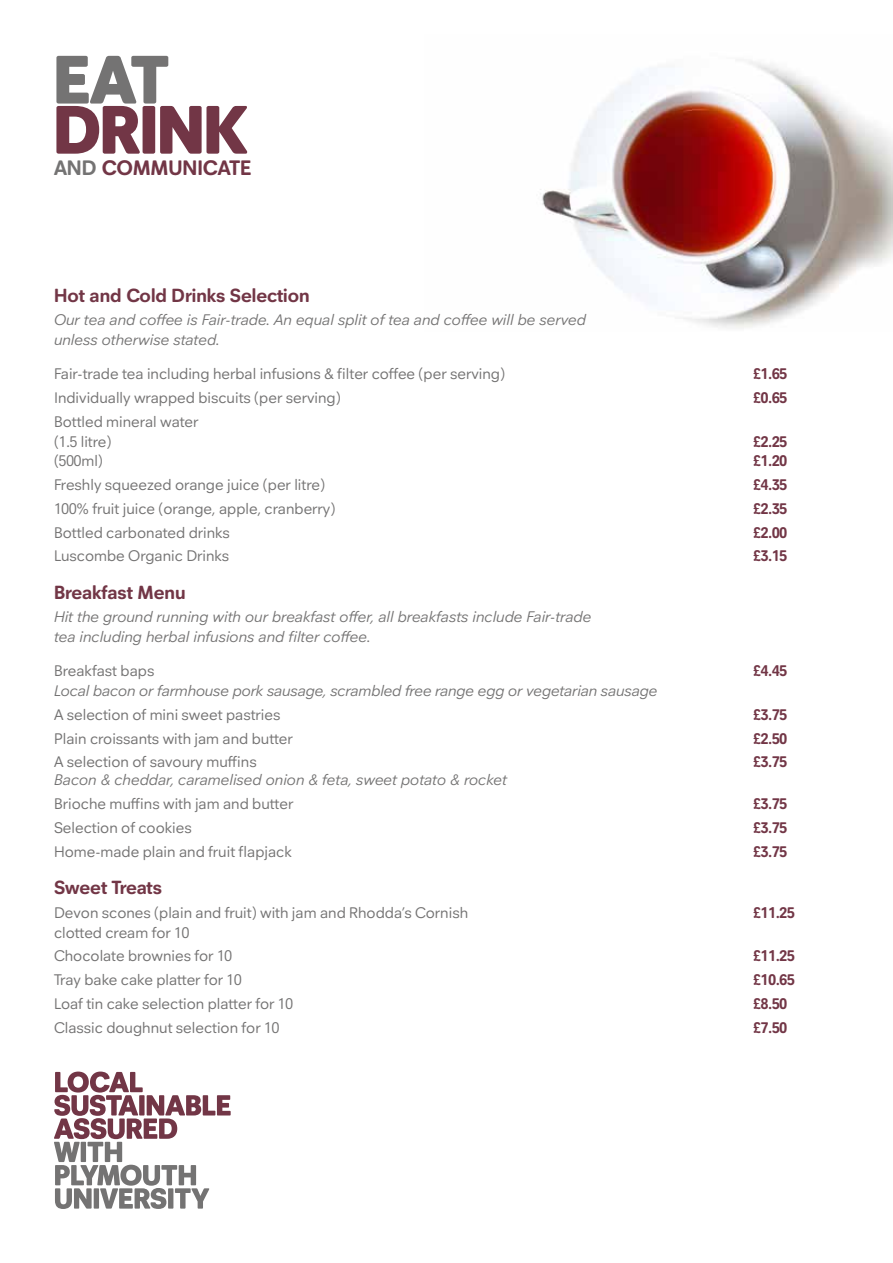
<style>
.page{position:relative;width:893px;height:1263px;background:#fff}
.page>*{position:absolute;margin:0;border:0;box-sizing:border-box;transform-origin:0 0}
.t1{font:900 70.2px "Neuzeitfor Plymouth";color:#723646}
.t2{font:900 70.2px "Neuzeitfor Plymouth";color:#747373}
.t3{font:700 21.45px "Neuzeitfor Plymouth";color:#723646}
.t4{font:700 19.5px "Neuzeitfor Plymouth";color:#723646}
.t5{font:15.75px/19.5px "Neuzeitfor Plymouth";color:#747373}
.t6{font:italic 15.75px/19.5px "Neuzeitfor Plymouth";color:#747373}
.t7{font:700 15.75px/19.5px "Neuzeitfor Plymouth";color:#723646}
.s1{color:#747373}
</style>
<div class="page">
<svg style="left:54px;top:1071px;width:177px;height:138px"></svg>
<img style="left:540px;top:61px;width:353px;height:268px">
<h1 class="t2" style="left:54px;top:35px;width:117px">EAT</h1>
<h1 class="t1" style="left:54px;top:85px;width:195px">DRINK</h1>
<h2 class="t3" style="left:54px;top:155px;width:199px"><span class="s1">AND</span> COMMUNICATE</h2>
<p class="t4" style="left:54px;top:283px;width:257px">Hot and Cold Drinks Selection</p>
<p class="t6" style="left:54px;top:310px;width:533px">Our tea and coffee is Fair-trade. An equal split of tea and coffee will be served unless otherwise stated.</p>
<p class="t5" style="left:54px;top:364px;width:453px">Fair-trade tea including herbal infusions &amp; filter coffee (per serving)</p>
<p class="t7" style="left:753px;top:364px;width:35px">£1.65</p>
<p class="t5" style="left:54px;top:388px;width:288px">Individually wrapped biscuits (per serving)</p>
<p class="t7" style="left:753px;top:388px;width:35px">£0.65</p>
<p class="t5" style="left:54px;top:412px;width:146px">Bottled mineral water (1.5 litre)<br>(500ml)</p>
<p class="t7" style="left:753px;top:431px;width:35px">£2.25 £1.20</p>
<p class="t5" style="left:54px;top:475px;width:273px">Freshly squeezed orange juice (per litre)</p>
<p class="t7" style="left:753px;top:475px;width:35px">£4.35</p>
<p class="t5" style="left:54px;top:498px;width:283px">100% fruit juice (orange, apple, cranberry)</p>
<p class="t7" style="left:753px;top:498px;width:35px">£2.35</p>
<p class="t5" style="left:54px;top:522px;width:177px">Bottled carbonated drinks</p>
<p class="t7" style="left:753px;top:522px;width:35px">£2.00</p>
<p class="t5" style="left:54px;top:546px;width:177px">Luscombe Organic Drinks</p>
<p class="t7" style="left:753px;top:546px;width:35px">£3.15</p>
<p class="t4" style="left:54px;top:580px;width:133px">Breakfast Menu</p>
<p class="t6" style="left:54px;top:607px;width:539px">Hit the ground running with our breakfast offer, all breakfasts include Fair-trade tea including herbal infusions and filter coffee.</p>
<p class="t5" style="left:54px;top:661px;width:102px">Breakfast baps</p>
<p class="t6" style="left:54px;top:681px;width:605px">Local bacon or farmhouse pork sausage, scrambled free range egg or vegetarian sausage</p>
<p class="t7" style="left:753px;top:661px;width:35px">£4.45</p>
<p class="t5" style="left:54px;top:704px;width:228px">A selection of mini sweet pastries</p>
<p class="t7" style="left:753px;top:704px;width:35px">£3.75</p>
<p class="t5" style="left:54px;top:728px;width:240px">Plain croissants with jam and butter</p>
<p class="t7" style="left:753px;top:728px;width:35px">£2.50</p>
<p class="t5" style="left:54px;top:752px;width:204px">A selection of savoury muffins</p>
<p class="t7" style="left:753px;top:752px;width:35px">£3.75</p>
<p class="t6" style="left:54px;top:770px;width:454px">Bacon &amp; cheddar, caramelised onion &amp; feta, sweet potato &amp; rocket</p>
<p class="t5" style="left:54px;top:794px;width:241px">Brioche muffins with jam and butter</p>
<p class="t7" style="left:753px;top:794px;width:35px">£3.75</p>
<p class="t5" style="left:54px;top:817px;width:139px">Selection of cookies</p>
<p class="t7" style="left:753px;top:817px;width:35px">£3.75</p>
<p class="t5" style="left:54px;top:841px;width:239px">Home-made plain and fruit flapjack</p>
<p class="t7" style="left:753px;top:841px;width:35px">£3.75</p>
<p class="t4" style="left:54px;top:876px;width:109px">Sweet Treats</p>
<p class="t5" style="left:54px;top:903px;width:416px">Devon scones (plain and fruit) with jam and Rhodda’s Cornish clotted cream for 10</p>
<p class="t7" style="left:753px;top:903px;width:43px">£11.25</p>
<p class="t5" style="left:54px;top:946px;width:179px">Chocolate brownies for 10</p>
<p class="t7" style="left:753px;top:946px;width:43px">£11.25</p>
<p class="t5" style="left:54px;top:970px;width:189px">Tray bake cake platter for 10</p>
<p class="t7" style="left:753px;top:970px;width:43px">£10.65</p>
<p class="t5" style="left:54px;top:994px;width:240px">Loaf tin cake selection platter for 10</p>
<p class="t7" style="left:753px;top:994px;width:35px">£8.50</p>
<p class="t5" style="left:54px;top:1017px;width:227px">Classic doughnut selection for 10</p>
<p class="t7" style="left:753px;top:1017px;width:35px">£7.50</p>
</div>
